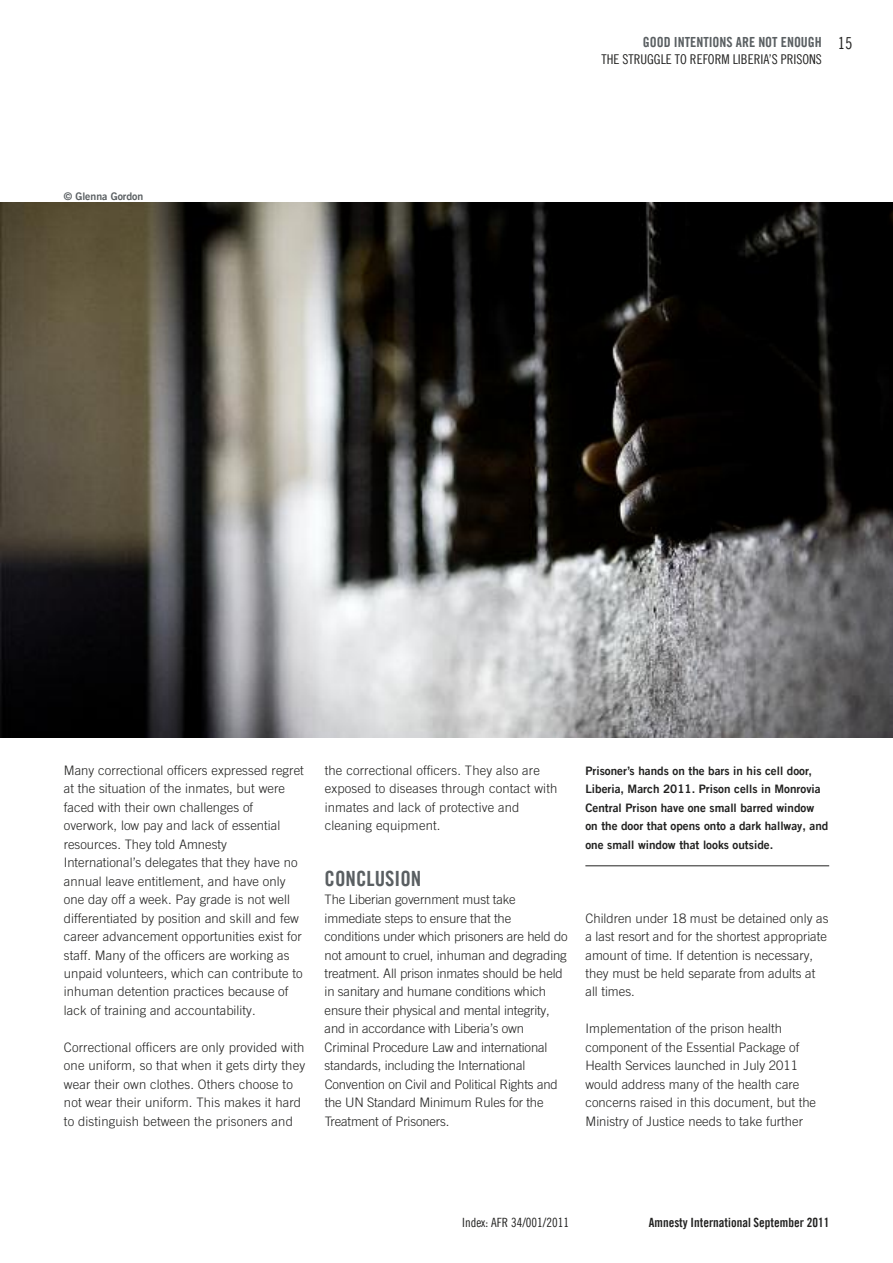
<style>
.page{position:relative;width:893px;height:1263px;background:#fff}
.page>*{position:absolute;margin:0;border:0;box-sizing:border-box;transform-origin:0 0}
.t1{font:21px "Amnesty Trade Gothic Bd Cn 20";color:#5a5f62}
.t2{font:16.5px "Amnesty Trade Gothic Cn 18";color:#222221}
.t3{font:13.95px "Amnesty Trade Gothic Bd Cn 20";color:#5a5f62}
.t4{font:13.5px "Amnesty Trade Gothic Cn 18";color:#222221}
.t5{font:300 13.05px/18.5px "Amnesty Trade Gothic";color:#222221}
.t6{font:12.75px "Amnesty Trade Gothic Bd Cn 20";color:#222221}
.t7{font:12.75px "Amnesty Trade Gothic Cn 18";color:#222221}
.t8{font:11.7px/18.5px "Amnesty Trade Gothic Bd 2";color:#222221}
.t9{font:10.5px "Amnesty Trade Gothic Bd 2";color:#5a5f62}
</style>
<div class="page">
<img style="left:0;top:203px;width:893px;height:535px">
<hr style="left:585px;top:865px;width:244px;height:1px;background:#222221">
<p class="t9" style="left:64px;top:190px;width:81px">© Glenna Gordon</p>
<p class="t3" style="left:643px;top:33px;width:180px">GOOD INTENTIONS ARE NOT ENOUGH</p>
<p class="t4" style="left:601px;top:50px;width:222px">THE STRUGGLE TO REFORM LIBERIA’S PRISONS</p>
<p class="t2" style="left:838px;top:33px;width:16px">15</p>
<p class="t5" style="left:64px;top:761px;width:242px">Many correctional officers expressed regret at the situation of the inmates, but were faced with their own challenges of overwork, low pay and lack of essential resources. They told Amnesty International’s delegates that they have no annual leave entitlement, and have only one day off a week. Pay grade is not well differentiated by position and skill and few career advancement opportunities exist for staff. Many of the officers are working as unpaid volunteers, which can contribute to inhuman detention practices because of lack of training and accountability.</p>
<p class="t5" style="left:64px;top:1038px;width:243px">Correctional officers are only provided with one uniform, so that when it gets dirty they wear their own clothes. Others choose to not wear their uniform. This makes it hard to distinguish between the prisoners and</p>
<p class="t5" style="left:325px;top:761px;width:234px">the correctional officers. They also are exposed to diseases through contact with inmates and lack of protective and cleaning equipment.</p>
<h1 class="t1" style="left:325px;top:865px;width:98px">CONCLUSION</h1>
<p class="t5" style="left:325px;top:890px;width:245px">The Liberian government must take immediate steps to ensure that the conditions under which prisoners are held do not amount to cruel, inhuman and degrading treatment. All prison inmates should be held in sanitary and humane conditions which ensure their physical and mental integrity, and in accordance with Liberia’s own Criminal Procedure Law and international standards, including the International Convention on Civil and Political Rights and the UN Standard Minimum Rules for the Treatment of Prisoners.</p>
<p class="t8" style="left:585px;top:761px;width:245px">Prisoner’s hands on the bars in his cell door, Liberia, March 2011. Prison cells in Monrovia Central Prison have one small barred window on the door that opens onto a dark hallway, and one small window that looks outside.</p>
<p class="t5" style="left:585px;top:908px;width:244px">Children under 18 must be detained only as a last resort and for the shortest appropriate amount of time. If detention is necessary, they must be held separate from adults at all times.</p>
<p class="t5" style="left:585px;top:1019px;width:232px">Implementation of the prison health component of the Essential Package of Health Services launched in July 2011 would address many of the health care concerns raised in this document, but the Ministry of Justice needs to take further</p>
<p class="t7" style="left:462px;top:1214px;width:108px">Index: AFR 34/001/2011</p>
<p class="t6" style="left:649px;top:1214px;width:182px">Amnesty International September 2011</p>
</div>
